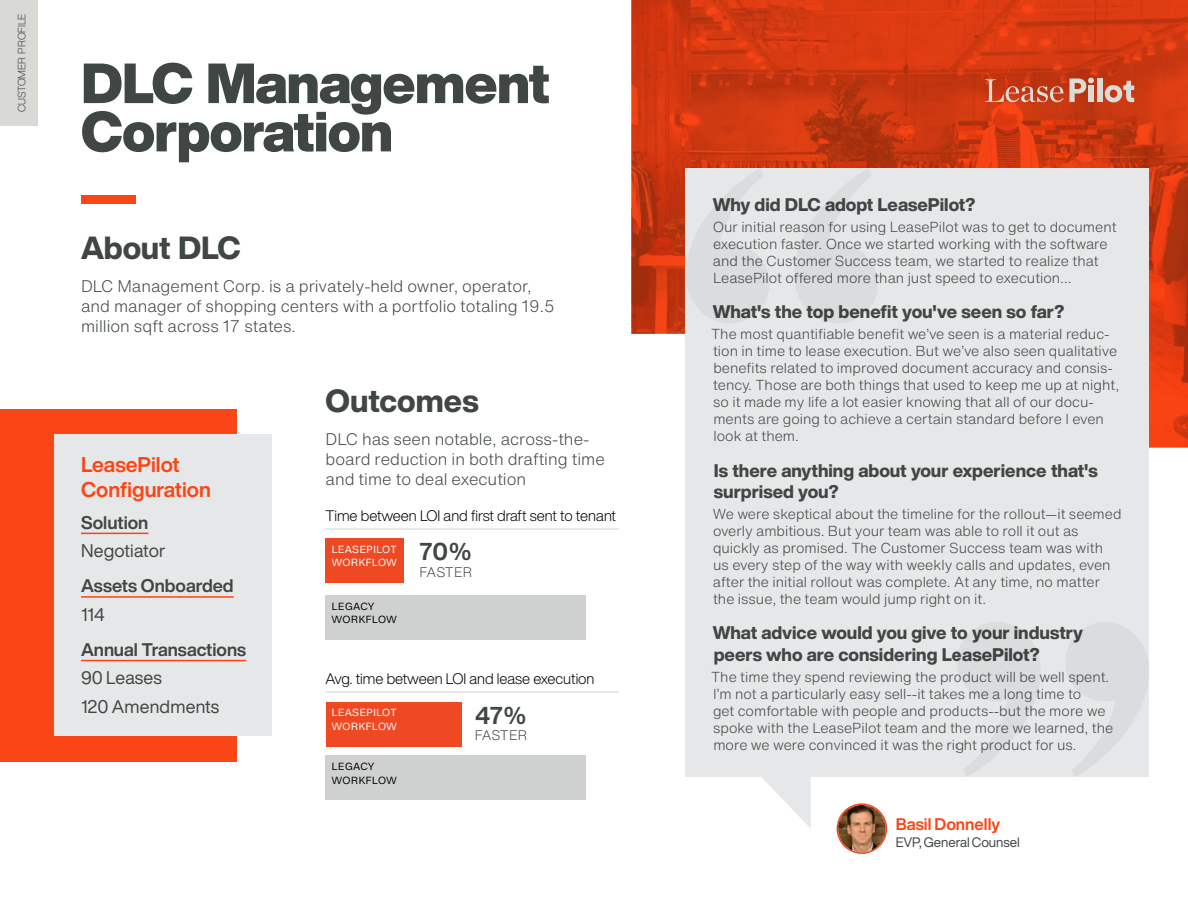
<style>
.page{position:relative;width:1188px;height:918px;background:#fff}
.page>*{position:absolute;margin:0;border:0;box-sizing:border-box;transform-origin:0 0}
.t1{font:900 55.5px/48.3px "Helvetica Now Display";letter-spacing:-.015em;color:#3f4643}
.t2{font:800 31.5px "Helvetica Now Display";color:#3f4643}
.t3{font:700 24px "Helvetica Now Display";color:#3f4643}
.t4{font:700 21px/25.2px "Helvetica Now Display";color:#fa4616}
.t5{font:800 18px/21.6px "Helvetica Now Display";color:#3f4643}
.t6{font:700 18px "Helvetica Now Display";color:#3f4643}
.t7{font:18px/28.3px "Helvetica Now Display";letter-spacing:.01em;color:#3f4643}
.t8{font:300 16.5px/19.8px "Helvetica Now Text";color:#3f4643}
.t9{font:700 16.5px "Helvetica Now Display";color:#fa4616}
.t10{font:300 15px "Helvetica Now Display";color:#000}
.t11{font:300 14.25px/17.1px "Helvetica Now Text";color:#3f4643}
.t12{font:300 13.65px "Helvetica Now Display";letter-spacing:.045em;color:#3f4643}
.t13{font:13.5px "Helvetica Now Display";color:#3f4643}
.t14{font:300 10.5px "Helvetica Now Display";color:#3f4643}
.t15{font:9.45px/13.5px "Helvetica Now Micro";color:#fff}
.t16{font:9.45px/13.5px "Helvetica Now Micro";color:#000}
</style>
<div class="page">
<img style="left:631px;top:0;width:557px;height:448px">
<div style="left:0;top:409px;width:237px;height:352px;background:#fa4616"></div>
<div style="left:0;top:0;width:38px;height:126px;background:#d9d9d6"></div>
<div style="left:81px;top:196px;width:55px;height:8px;background:#fa4616"></div>
<div style="left:54px;top:434px;width:218px;height:301px;background:#e6e7e8"></div>
<hr style="left:81px;top:533px;width:67px;height:1px;background:#fa4616">
<hr style="left:81px;top:596px;width:153px;height:2px;background:#fa4616">
<hr style="left:81px;top:660px;width:165px;height:1px;background:#fa4616">
<div style="left:1097px;top:78px;width:5px;height:24px;background:#dbdbd7"></div>
<svg style="left:1105px;top:81px;width:29px;height:21px"></svg>
<svg style="left:985px;top:78px;width:109px;height:24px;background:#c9684d"></svg>
<div style="left:686px;top:168px;width:463px;height:609px;background:#e6e7e8"></div>
<svg style="left:762px;top:777px;width:49px;height:51px"></svg>
<svg style="left:1066px;top:622px;width:83px;height:154px"></svg>
<svg style="left:957px;top:622px;width:83px;height:154px"></svg>
<svg style="left:686px;top:169px;width:83px;height:154px"></svg>
<svg style="left:794px;top:169px;width:84px;height:154px"></svg>
<img style="left:838px;top:805px;width:48px;height:47px;border-radius:24px">
<div style="left:837px;top:803px;width:50px;height:51px;border:2px solid #ef4923;border-radius:50%"></div>
<hr style="left:326px;top:529px;width:293px;height:1px;background:#cfd1d0">
<div style="left:326px;top:595px;width:260px;height:45px;background:#cfd1d0"></div>
<div style="left:326px;top:538px;width:78px;height:45px;background:#ef4923"></div>
<div style="left:326px;top:755px;width:260px;height:45px;background:#cfd1d0"></div>
<hr style="left:326px;top:692px;width:293px;height:1px;background:#cfd1d0">
<div style="left:326px;top:702px;width:136px;height:45px;background:#ef4923"></div>
<p class="t14" style="left:15px;top:112px;width:100px;rotate:-90deg">CUSTOMER PROFILE</p>
<h1 class="t1" style="left:81px;top:60px;width:470px">DLC Management<br>Corporation</h1>
<h2 class="t2" style="left:81px;top:226px;width:161px">About DLC</h2>
<p class="t8" style="left:81px;top:276px;width:475px">DLC Management Corp. is a privately-held owner, operator, and manager of shopping centers with a portfolio totaling 19.5 million sqft across 17 states.</p>
<h3 class="t4" style="left:81px;top:452px;width:131px">LeasePilot<br>Configuration</h3>
<p class="t6" style="left:81px;top:510px;width:69px">Solution</p>
<p class="t7" style="left:81px;top:537px;width:86px">Negotiator</p>
<p class="t6" style="left:81px;top:574px;width:154px">Assets Onboarded</p>
<p class="t7" style="left:81px;top:600px;width:25px">114</p>
<p class="t6" style="left:81px;top:637px;width:167px">Annual Transactions</p>
<p class="t7" style="left:81px;top:664px;width:140px">90 Leases<br>120 Amendments</p>
<h2 class="t2" style="left:326px;top:379px;width:155px">Outcomes</h2>
<p class="t8" style="left:326px;top:429px;width:281px">DLC has seen notable, across-the&shy;board reduction in both drafting time and time to deal execution</p>
<p class="t10" style="left:326px;top:506px;width:292px">Time between LOI and first draft sent to tenant</p>
<p class="t15" style="left:332px;top:543px;width:67px">LEASEPILOT<br>WORKFLOW</p>
<p class="t16" style="left:332px;top:600px;width:67px">LEGACY<br>WORKFLOW</p>
<h3 class="t3" style="left:420px;top:535px;width:53px">70%</h3>
<p class="t12" style="left:420px;top:563px;width:53px">FASTER</p>
<p class="t10" style="left:326px;top:669px;width:270px">Avg. time between LOI and lease execution</p>
<p class="t15" style="left:332px;top:706px;width:67px">LEASEPILOT<br>WORKFLOW</p>
<h3 class="t3" style="left:475px;top:698px;width:52px">47%</h3>
<p class="t12" style="left:475px;top:726px;width:53px">FASTER</p>
<p class="t16" style="left:332px;top:760px;width:67px">LEGACY<br>WORKFLOW</p>
<p class="t5" style="left:713px;top:194px;width:264px">Why did DLC adopt LeasePilot?</p>
<p class="t11" style="left:713px;top:218px;width:405px">Our initial reason for using LeasePilot was to get to document execution faster. Once we started working with the software and the Customer Success team, we started to realize that LeasePilot offered more than just speed to execution...</p>
<p class="t5" style="left:713px;top:301px;width:353px">What's the top benefit you've seen so far?</p>
<p class="t11" style="left:711px;top:325px;width:410px">The most quantifiable benefit we’ve seen is a material reduc&shy;tion in time to lease execution. But we’ve also seen qualitative benefits related to improved document accuracy and consis&shy;tency. Those are both things that used to keep me up at night, so it made my life a lot easier knowing that all of our docu&shy;ments are going to achieve a certain standard before I even look at them.</p>
<p class="t5" style="left:714px;top:459px;width:385px">Is there anything about your experience that's surprised you?</p>
<p class="t11" style="left:713px;top:505px;width:410px">We were skeptical about the timeline for the rollout—it seemed overly ambitious. But your team was able to roll it out as quickly as promised. The Customer Success team was with us every step of the way with weekly calls and updates, even after the initial rollout was complete. At any time, no matter the issue, the team would jump right on it.</p>
<p class="t5" style="left:713px;top:622px;width:372px">What advice would you give to your industry peers who are considering LeasePilot?</p>
<p class="t11" style="left:711px;top:667px;width:404px">The time they spend reviewing the product will be well spent.<br>I’m not a particularly easy sell--it takes me a long time to<br>get comfortable with people and products--but the more we spoke with the LeasePilot team and the more we learned, the more we were convinced it was the right product for us.</p>
<p class="t9" style="left:896px;top:813px;width:106px">Basil Donnelly</p>
<p class="t13" style="left:896px;top:832px;width:126px">EVP, General Counsel</p>
</div>
